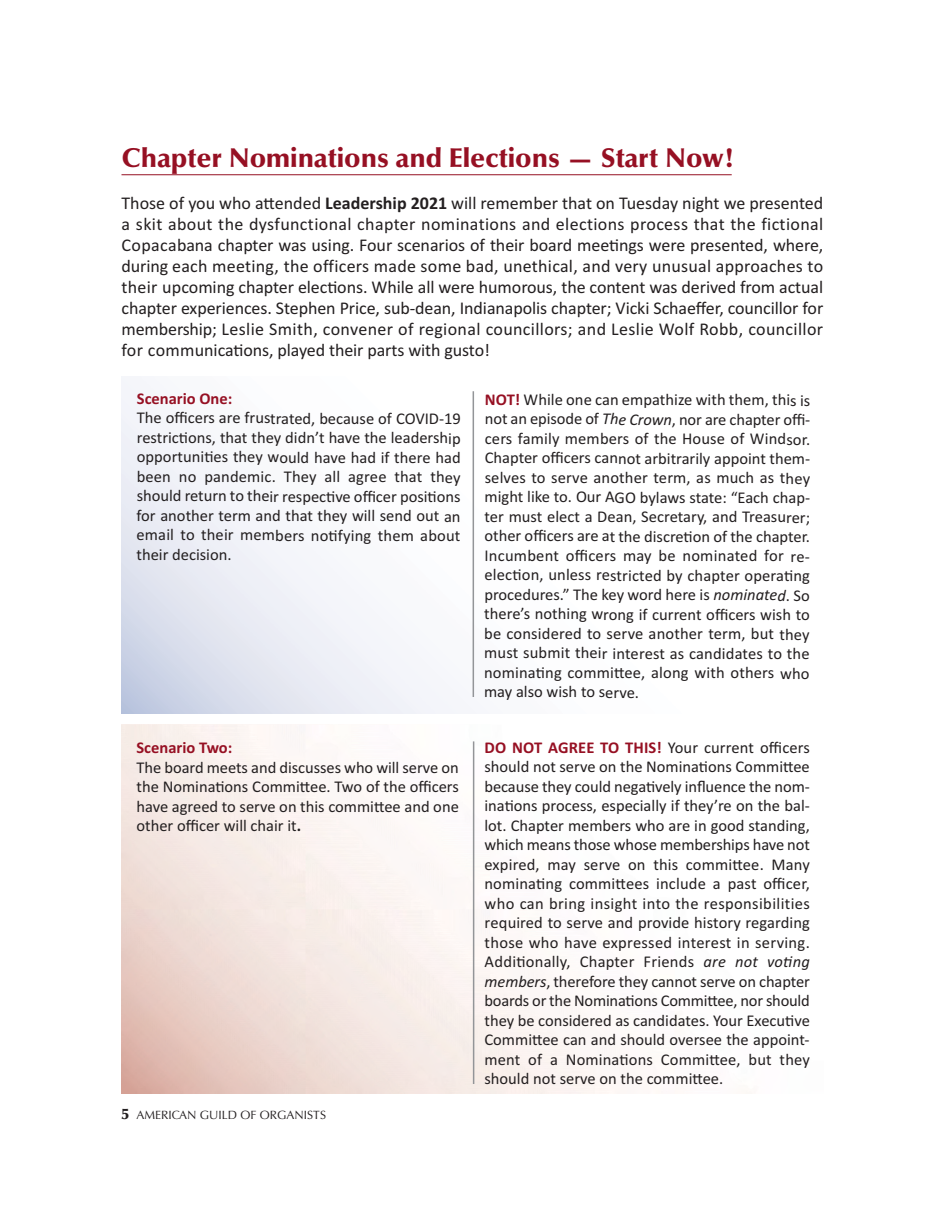
<style>
.page{position:relative;width:945px;height:1215px;background:#fff}
.page>*{position:absolute;margin:0;border:0;box-sizing:border-box;transform-origin:0 0}
.t1{font:900 27px "Optima";color:#961023}
.t2{font:18px/21px "Calibri";letter-spacing:-.005em;color:#231f20;text-align:justify}
.t3{font:16.5px/19.5px "Calibri";color:#231f20;text-align:justify}
.t4{font:700 16.5px "Calibri";letter-spacing:-.005em;color:#961023}
.t5{font:12px "Optima";color:#231f20}
.s1{font-weight:700}
.s2{font-weight:700;color:#961023}
.s3{font-style:italic}
.s4{font-weight:900;font-size:15px}
</style>
<div class="page">
<hr style="left:473px;top:391px;width:1px;height:306px;background:#939598">
<hr style="left:473px;top:741px;width:1px;height:343px;background:#939598">
<hr style="left:122px;top:174px;width:610px;height:1px;background:#961023">
<h1 class="t1" style="left:122px;top:147px;width:616px">Chapter Nominations and Elections — Start Now!</h1>
<p class="t2" style="left:122px;top:192px;width:703px">Those of you who attended <span class="s1">Leadership 2021</span> will remember that on Tuesday night we presented a skit about the dysfunctional chapter nominations and elections process that the fictional Copacabana chapter was using. Four scenarios of their board meetings were presented, where, during each meeting, the officers made some bad, unethical, and very unusual approaches to their upcoming chapter elections. While all were humorous, the content was derived from actual chapter experiences. Stephen Price, sub-dean, Indianapolis chapter; Vicki Schaeffer, councillor for membership; Leslie Smith, convener of regional councillors; and Leslie Wolf Robb, councillor for communications, played their parts with gusto!</p>
<p class="t4" style="left:137px;top:388px;width:97px">Scenario One:</p>
<p class="t3" style="left:137px;top:408px;width:326px">The officers are frustrated, because of COVID-19 restrictions, that they didn’t have the leadership opportunities they would have had if there had been no pandemic. They all agree that they should return to their respective officer positions for another term and that they will send out an email to their members notifying them about their decision.</p>
<p class="t3" style="left:484px;top:390px;width:328px"><span class="s2">NOT!</span> While one can empathize with them, this is not an episode of <span class="s3">The Crown</span>, nor are chapter offi&shy;cers family members of the House of Windsor.<br>Chapter officers cannot arbitrarily appoint them&shy;selves to serve another term, as much as they might like to. Our AGO bylaws state: “Each chap&shy;ter must elect a Dean, Secretary, and Treasurer; other officers are at the discretion of the chapter.<br>Incumbent officers may be nominated for re&shy;election, unless restricted by chapter operating procedures.” The key word here is <span class="s3">nominated</span>. So there’s nothing wrong if current officers wish to be considered to serve another term, but they must submit their interest as candidates to the nominating committee, along with others who may also wish to serve.</p>
<p class="t4" style="left:136px;top:738px;width:97px">Scenario Two:</p>
<p class="t3" style="left:136px;top:757px;width:324px">The board meets and discusses who will serve on the Nominations Committee. Two of the officers have agreed to serve on this committee and one other officer will chair it<span class="s1">.</span></p>
<p class="t5" style="left:122px;top:1108px;width:206px"><span class="s4">5</span> AMERICAN GUILD OF ORGANISTS</p>
<p class="t3" style="left:484px;top:737px;width:327px"><span class="s2">DO NOT AGREE TO THIS!</span> Your current officers should not serve on the Nominations Committee because they could negatively influence the nom&shy;inations process, especially if they’re on the bal&shy;lot. Chapter members who are in good standing, which means those whose memberships have not expired, may serve on this committee. Many nominating committees include a past officer, who can bring insight into the responsibilities required to serve and provide history regarding those who have expressed interest in serving.<br>Additionally, Chapter Friends <span class="s3">are not voting members</span>, therefore they cannot serve on chapter boards or the Nominations Committee, nor should they be considered as candidates. Your Executive Committee can and should oversee the appoint&shy;ment of a Nominations Committee, but they should not serve on the committee.</p>
</div>
